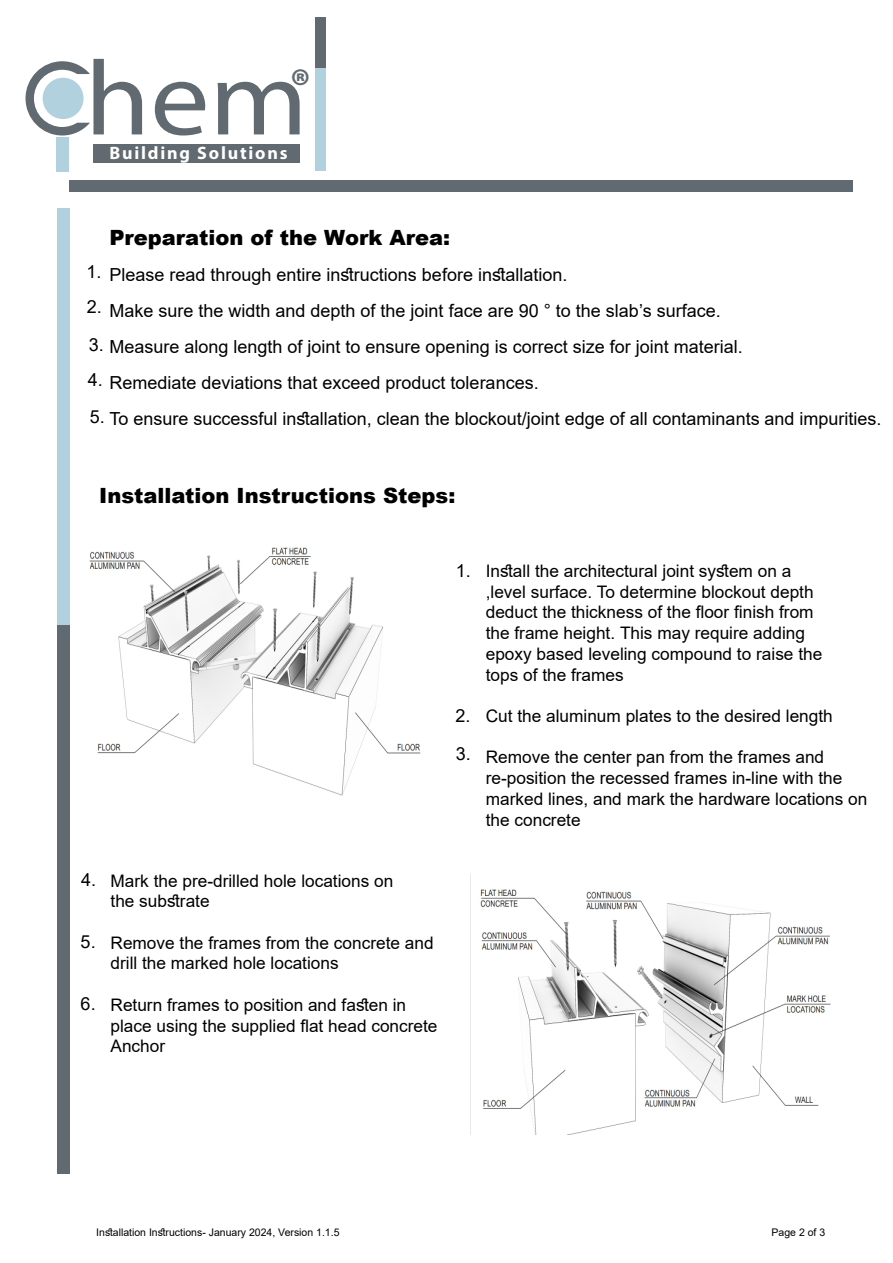
<style>
.page{position:relative;width:893px;height:1263px;background:#fff}
.page>*{position:absolute;margin:0;border:0;box-sizing:border-box;transform-origin:0 0}
.t1{font:700 46.35px "Myriad Pro";color:#606a70}
.t2{font:900 21px "Arial";color:#000}
.t3{font:18px/36px "Arial";color:#000}
.t4{font:700 18px "Myriad Pro";letter-spacing:.1em;color:#fff}
.t5{font:17.25px/20.7px "Arial";color:#000}
.t6{font:10.5px "Arial";color:#000}
.s1{font-size:18px}
</style>
<div class="page">
<div style="left:69px;top:180px;width:784px;height:12px;background:#606a70"></div>
<div style="left:57px;top:209px;width:12px;height:416px;background:#b2d1de"></div>
<div style="left:57px;top:625px;width:12px;height:549px;background:#606a70"></div>
<img style="left:470px;top:874px;width:361px;height:260px">
<img style="left:89px;top:547px;width:332px;height:249px">
<div style="left:315px;top:17px;width:11px;height:51px;background:#606a70"></div>
<div style="left:315px;top:68px;width:11px;height:102px;background:#b2d1df"></div>
<svg style="left:26px;top:59px;width:274px;height:76px"></svg>
<div style="left:56px;top:137px;width:13px;height:35px;background:#b2d1de"></div>
<div style="left:43px;top:78px;width:41px;height:41px;background:#b2d1de;border-radius:50%"></div>
<div style="left:93px;top:144px;width:207px;height:18px;background:#606a70"></div>
<h1 class="t1" style="left:290px;top:55px;width:23px">®</h1>
<p class="t4" style="left:109px;top:141px;width:180px">Building Solutions</p>
<p class="t2" style="left:109px;top:222px;width:342px">Preparation of the Work Area:</p>
<p class="t3" style="left:109px;top:257px;width:774px">Please read through entire instructions before installation.<br>Make sure the width and depth of the joint face are 90 ° to the slab’s surface.<br>Measure along length of joint to ensure opening is correct size for joint material.<br>Remediate deviations that exceed product tolerances.<br>To ensure successful installation, clean the blockout/joint edge of all contaminants and impurities.</p>
<p class="t3" style="left:86px;top:254px;width:17px">1.</p>
<p class="t3" style="left:87px;top:289px;width:17px">2.</p>
<p class="t3" style="left:88px;top:327px;width:18px;line-height:34.8px">3.<br>4.</p>
<p class="t3" style="left:90px;top:399px;width:17px">5.</p>
<p class="t2" style="left:99px;top:480px;width:358px">Installation Instructions Steps:</p>
<p class="t5" style="left:111px;top:870px;width:284px;text-indent:-29px"><span class="s1">4.</span> Mark the pre-drilled hole locations on the substrate</p>
<p class="t5" style="left:111px;top:932px;width:325px">Remove the frames from the concrete and drill the marked hole locations</p>
<p class="t5" style="left:111px;top:994px;width:328px">Return frames to position and fasten in place using the supplied flat head concrete<br>Anchor</p>
<p class="t3" style="left:81px;top:923px;width:17px">5.</p>
<p class="t3" style="left:81px;top:985px;width:17px">6.</p>
<p class="t3" style="left:456px;top:552px;width:17px">1.</p>
<p class="t3" style="left:455px;top:697px;width:17px;line-height:37.5px">2.<br>3.</p>
<p class="t5" style="left:486px;top:560px;width:338px">Install the architectural joint system on a ,level surface. To determine blockout depth deduct the thickness of the floor finish from the frame height. This may require adding epoxy based leveling compound to raise the tops of the frames</p>
<p class="t5" style="left:486px;top:705px;width:349px">Cut the aluminum plates to the desired length</p>
<p class="t5" style="left:486px;top:747px;width:383px">Remove the center pan from the frames and re-position the recessed frames in-line with the marked lines, and mark the hardware locations on the concrete</p>
<p class="t6" style="left:96px;top:1225px;width:245px">Installation Instructions- January 2024, Version 1.1.5</p>
<p class="t6" style="left:772px;top:1225px;width:55px">Page 2 of 3</p>
</div>
